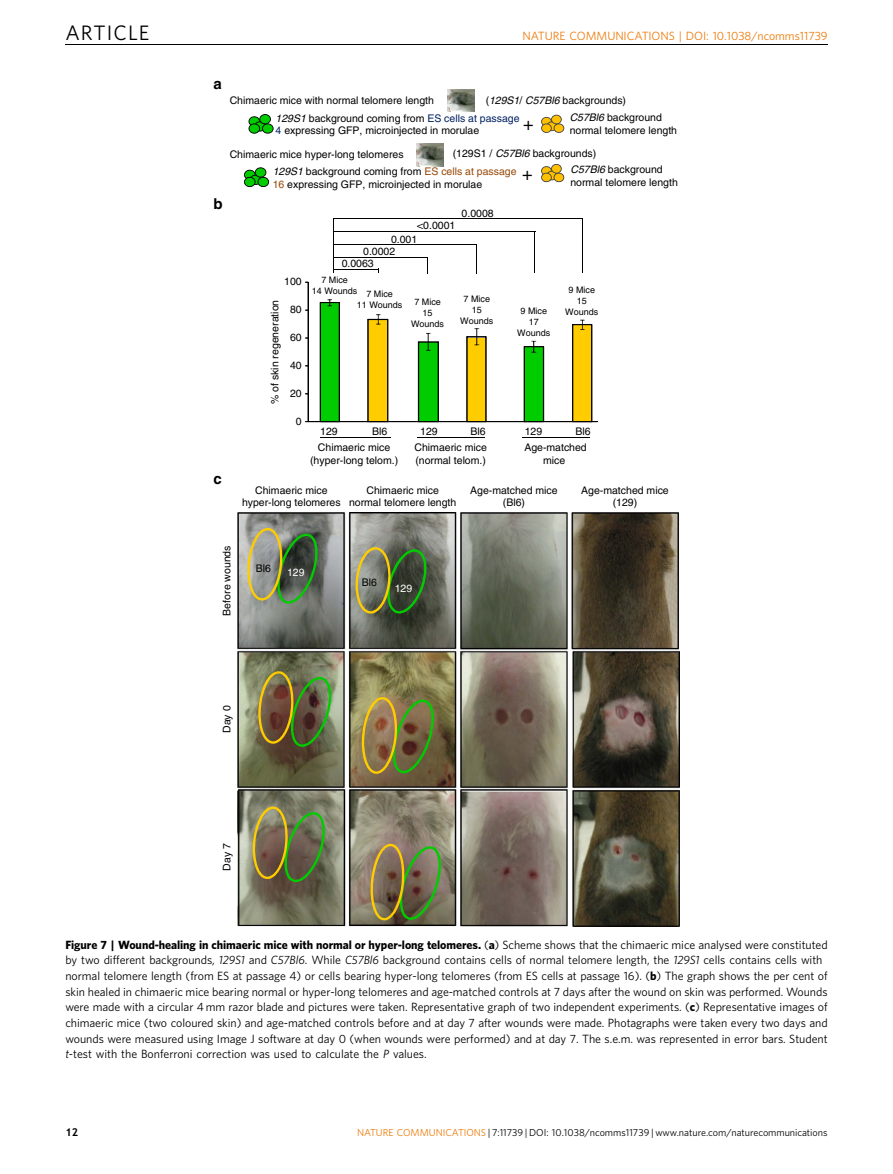
<style>
.page{position:relative;width:893px;height:1174px;background:#fff}
.page>*{position:absolute;margin:0;border:0;box-sizing:border-box;transform-origin:0 0}
.t1{font:20.85px "Adv O Tea 1 a 7398";letter-spacing:.055em;color:#000}
.t2{font:18px "Helvetica";color:#000}
.t3{font:700 15px "Helvetica";color:#000}
.t4{font:12px/15.8px "Adv O Tea 1 a 7398";color:#000}
.t5{font:12px "Adv O Tcb 88 df 00";color:#000}
.t6{font:12px "Adv O Tea 1 a 7398";color:#ec7b0a}
.t7{font:10.8px "Adv T Tda 6 f 6 cb 8.B";color:#000}
.t8{font:10.5px/12.6px "Helvetica";color:#000;text-align:center}
.t9{font:10.5px "Helvetica";color:#fff}
.t10{font:10.05px "Adv O Tea 1 a 7398";color:#000}
.t11{font:9px/10.8px "Helvetica";color:#000;text-align:center}
.s1{font-style:italic}
.s2{color:#002060}
.s3{color:#984807}
.s4{font-family:"Adv O Tea 1 a 7398"}
.s5{font-family:"Adv OT9 bd 21 c 25.I"}
.s6{font-family:"Adv O Tcb 88 df 00"}
.s7{color:#ec7b0a}
</style>
<div class="page">
<img style="left:237px;top:512px;width:442px;height:415px">
<hr style="left:323px;top:437px;width:68px;height:1px;background:#000">
<hr style="left:417px;top:437px;width:68px;height:1px;background:#000">
<hr style="left:333px;top:218px;width:1px;height:55px;background:#000">
<hr style="left:333px;top:231px;width:203px;height:1px;background:#000">
<hr style="left:333px;top:244px;width:144px;height:1px;background:#000">
<svg style="left:476px;top:245px;width:1px;height:29px"></svg>
<svg style="left:305px;top:282px;width:293px;height:140px"></svg>
<hr style="left:320px;top:437px;width:68px;height:1px;background:#000">
<hr style="left:334px;top:257px;width:93px;height:1px;background:#000">
<hr style="left:522px;top:437px;width:67px;height:1px;background:#000">
<hr style="left:582px;top:218px;width:1px;height:55px;background:#000">
<hr style="left:534px;top:231px;width:1px;height:42px;background:#000">
<hr style="left:333px;top:218px;width:250px;height:1px;background:#000">
<svg style="left:427px;top:257px;width:1px;height:16px"></svg>
<hr style="left:333px;top:269px;width:46px;height:1px;background:#000">
<svg style="left:355px;top:536px;width:79px;height:77px;background:#657150"></svg>
<img style="left:370px;top:831px;width:80px;height:89px">
<img style="left:361px;top:684px;width:82px;height:90px">
<svg style="left:247px;top:515px;width:79px;height:88px;background:#747e66"></svg>
<img style="left:258px;top:659px;width:82px;height:88px">
<svg style="left:252px;top:794px;width:82px;height:88px;background:#737550"></svg>
<svg style="left:248px;top:114px;width:26px;height:20px"></svg>
<svg style="left:541px;top:114px;width:23px;height:19px"></svg>
<svg style="left:244px;top:167px;width:25px;height:21px"></svg>
<svg style="left:541px;top:164px;width:23px;height:19px"></svg>
<img style="left:447px;top:89px;width:27px;height:23px">
<img style="left:416px;top:144px;width:27px;height:22px">
<hr style="left:65px;top:44px;width:763px;height:1px;background:#000">
<h1 class="t1" style="left:65px;top:25px;width:85px">ARTICLE</h1>
<p class="t6" style="left:522px;top:32px;width:307px">NATURE COMMUNICATIONS | DOI: 10.1038/ncomms11739</p>
<p class="t3" style="left:214px;top:78px;width:10px">a</p>
<p class="t8" style="left:230px;top:95px;width:206px">Chimaeric mice with normal telomere length</p>
<p class="t8" style="left:570px;top:93px;width:94px;line-height:17.1px;text-align:left;text-indent:-84px">(<span class="s1">129S1</span>/ <span class="s1">C57Bl6</span> backgrounds)<br><span class="s1">C57Bl6</span> background</p>
<p class="t8" style="left:570px;top:125px;width:109px">normal telomere length</p>
<p class="t8" style="left:276px;top:113px;width:245px;text-align:left"><span class="s1">129S1</span> background coming from <span class="s2">ES cells at passage<br>4</span> expressing GFP, microinjected in morulae</p>
<h2 class="t2" style="left:523px;top:117px;width:12px">+</h2>
<p class="t8" style="left:230px;top:149px;width:175px">Chimaeric mice hyper-long telomeres</p>
<p class="t8" style="left:570px;top:147px;width:94px;line-height:16px;text-align:left;text-indent:-118px">(129S1 / <span class="s1">C57Bl6</span> backgrounds)<br><span class="s1">C57Bl6</span> background</p>
<p class="t8" style="left:570px;top:177px;width:109px">normal telomere length</p>
<p class="t8" style="left:273px;top:166px;width:245px;text-align:left"><span class="s1">129S1</span> background coming from <span class="s3">ES cells at passage<br>16</span> expressing GFP, microinjected in morulae</p>
<h2 class="t2" style="left:522px;top:167px;width:12px">+</h2>
<p class="t3" style="left:214px;top:198px;width:11px">b</p>
<p class="t3" style="left:214px;top:473px;width:10px">c</p>
<p class="t8" style="left:284px;top:276px;width:19px">100</p>
<p class="t8" style="left:270px;top:404px;width:106px;rotate:-90deg">% of skin regeneration</p>
<p class="t8" style="left:290px;top:304px;width:13px">80</p>
<p class="t8" style="left:290px;top:332px;width:13px">60</p>
<p class="t8" style="left:290px;top:360px;width:13px">40</p>
<p class="t8" style="left:290px;top:388px;width:13px">20</p>
<p class="t8" style="left:296px;top:416px;width:7px">0</p>
<p class="t8" style="left:417px;top:220px;width:40px">&lt;0.0001</p>
<p class="t8" style="left:391px;top:234px;width:28px">0.001</p>
<p class="t8" style="left:363px;top:246px;width:34px">0.0002</p>
<p class="t8" style="left:342px;top:258px;width:34px">0.0063</p>
<p class="t8" style="left:462px;top:208px;width:34px">0.0008</p>
<p class="t11" style="left:312px;top:275px;width:83px;text-align:left;text-indent:10px">7 Mice<br>14 Wounds 7 Mice</p>
<p class="t11" style="left:357px;top:300px;width:47px">11 Wounds</p>
<p class="t11" style="left:411px;top:298px;width:35px">7 Mice<br>15<br>Wounds</p>
<p class="t11" style="left:460px;top:294px;width:35px">7 Mice<br>15<br>Wounds</p>
<p class="t11" style="left:517px;top:306px;width:35px">9 Mice<br>17<br>Wounds</p>
<p class="t11" style="left:565px;top:285px;width:35px">9 Mice<br>15<br>Wounds</p>
<p class="t8" style="left:320px;top:425px;width:19px">129</p>
<p class="t8" style="left:372px;top:425px;width:17px">Bl6</p>
<p class="t8" style="left:420px;top:425px;width:19px">129</p>
<p class="t8" style="left:471px;top:425px;width:17px">Bl6</p>
<p class="t8" style="left:525px;top:425px;width:19px">129</p>
<p class="t8" style="left:576px;top:425px;width:17px">Bl6</p>
<p class="t8" style="left:310px;top:442px;width:90px">Chimaeric mice (hyper-long telom.)</p>
<p class="t8" style="left:414px;top:442px;width:74px;text-align:left">Chimaeric mice (normal telom.)</p>
<p class="t8" style="left:524px;top:442px;width:64px">Age-matched mice</p>
<p class="t8" style="left:242px;top:485px;width:100px">Chimaeric mice hyper-long telomeres</p>
<p class="t8" style="left:349px;top:485px;width:109px">Chimaeric mice<br>normal telomere length</p>
<p class="t8" style="left:470px;top:485px;width:89px">Age-matched mice (Bl6)</p>
<p class="t8" style="left:581px;top:485px;width:89px">Age-matched mice (129)</p>
<p class="t8" style="left:222px;top:615px;width:72px;rotate:-90deg">Before wounds</p>
<p class="t8" style="left:256px;top:563px;width:17px">Bl6</p>
<p class="t9" style="left:287px;top:568px;width:19px">129</p>
<p class="t8" style="left:362px;top:577px;width:17px">Bl6</p>
<p class="t9" style="left:395px;top:584px;width:19px">129</p>
<p class="t8" style="left:222px;top:733px;width:29px;rotate:-90deg">Day 0</p>
<p class="t8" style="left:222px;top:870px;width:29px;rotate:-90deg">Day 7</p>
<p class="t5" style="left:65px;top:940px;width:764px">Figure 7 | Wound-healing in chimaeric mice with normal or hyper-long telomeres. <span class="s4">(</span>a<span class="s4">) Scheme shows that the chimaeric mice analysed were constituted</span></p>
<p class="t4" style="left:65px;top:953px;width:764px">by two different backgrounds, <span class="s5">129S1</span> and <span class="s5">C57Bl6</span>. While <span class="s5">C57Bl6</span> background contains cells of normal telomere length, the <span class="s5">129S1</span> cells contains cells with normal telomere length (from ES at passage 4) or cells bearing hyper-long telomeres (from ES cells at passage 16). (<span class="s6">b</span>) The graph shows the per cent of skin healed in chimaeric mice bearing normal or hyper-long telomeres and age-matched controls at 7 days after the wound on skin was performed. Wounds were made with a circular 4 mm razor blade and pictures were taken. Representative graph of two independent experiments. (<span class="s6">c</span>) Representative images of chimaeric mice (two coloured skin) and age-matched controls before and at day 7 after wounds were made. Photagraphs were taken every two days and wounds were measured using Image J software at day 0 (when wounds were performed) and at day 7. The s.e.m. was represented in error bars. Student <span class="s5">t</span>-test with the Bonferroni correction was used to calculate the <span class="s5">P</span> values.</p>
<p class="t7" style="left:65px;top:1128px;width:14px">12</p>
<p class="t10" style="left:357px;top:1128px;width:472px"><span class="s7">NATURE COMMUNICATIONS</span> | 7:11739 | DOI: 10.1038/ncomms11739 | www.nature.com/naturecommunications</p>
</div>
